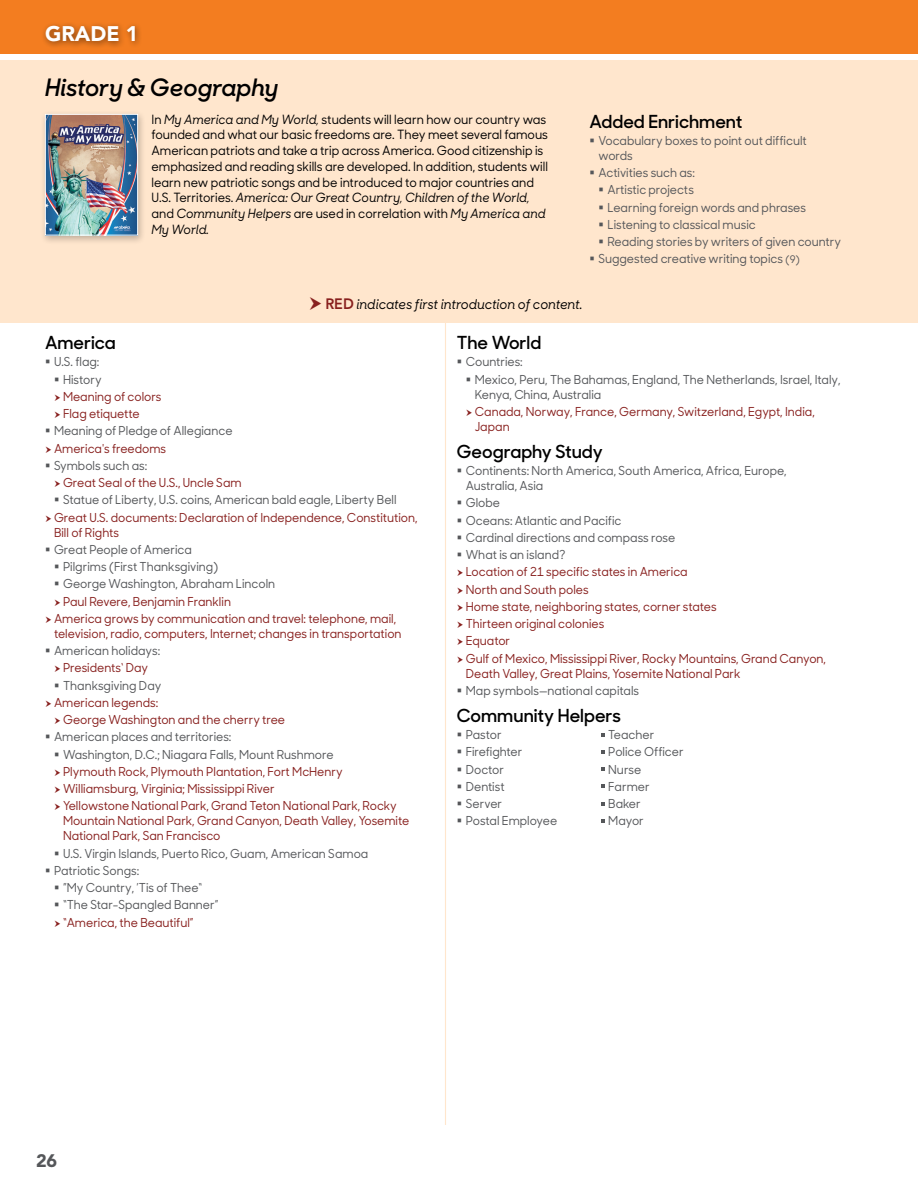
<style>
.page{position:relative;width:918px;height:1188px;background:#fff}
.page>*{position:absolute;margin:0;border:0;box-sizing:border-box;transform-origin:0 0}
.SS_Subjects_Subheads{font:italic 600 24px "Sharp Sans No 1";color:#000}
.t1{font:900 21px "Avenir";color:#fff}
.SS_Subhead_under_ite{font:600 18px "Sharp Sans No 1";color:#000}
.t2{font:900 18px "Avenir";color:#55575a}
.SS_Introduction_to_c{font:italic 500 13.5px "Sharp Sans No 1";color:#000;scale:.95 1}
.SS_Opening_Paragraph{font:500 12.75px/15.8px "Sharp Sans No 1";color:#000;scale:.95 1}
.t3{font:500 12.3px/15px "Sharp Sans No 1";color:#55575a;scale:.95 1}
.t4{font:500 12.3px/15px "Sharp Sans No 1";color:#88201e;scale:.95 1}
.s1{font-style:italic}
.s2{font-size:10.5px}
.s3{font-family:"Avenir";font-weight:800;font-style:normal;font-size:15px;color:#88201e}
</style>
<div class="page">
<hr style="left:445px;top:102px;width:1px;height:1023px;background:#ffe6cd">
<div style="left:0;top:0;width:918px;height:54px;background:#f37d20"></div>
<div style="left:41px;top:21px;width:102px;height:28px;background:#000;opacity:.5"></div>
<svg style="left:601px;top:733px;width:3px;height:4px"></svg>
<svg style="left:601px;top:750px;width:3px;height:4px"></svg>
<svg style="left:601px;top:767px;width:3px;height:4px"></svg>
<svg style="left:601px;top:802px;width:3px;height:4px"></svg>
<svg style="left:601px;top:819px;width:3px;height:4px"></svg>
<div style="left:0;top:60px;width:918px;height:262px;background:#ffe6cd"></div>
<div style="left:40px;top:110px;width:106px;height:135px;background:#000;opacity:.25"></div>
<img style="left:47px;top:116px;width:89px;height:118px">
<div style="left:45px;top:114px;width:93px;height:122px;border:1px solid #fff"></div>
<h2 class="t1" style="left:45px;top:20px;width:95px">GRADE 1</h2>
<p class="SS_Subjects_Subheads" style="left:45px;top:67px;width:235px">History &amp; Geography</p>
<p class="SS_Opening_Paragraph" style="left:152px;top:111px;width:419px">In <span class="s1">My America and My World,</span> students will learn how our country was founded and what our basic freedoms are. They meet several famous American patriots and take a trip across America. Good citizenship is emphasized and reading skills are developed. In addition, students will learn new patriotic songs and be introduced to major countries and U.S. Territories. <span class="s1">America: Our Great Country, Children of the World, </span>and <span class="s1">Community Helpers</span> are used in correlation with <span class="s1">My America and My World.</span></p>
<p class="SS_Subhead_under_ite" style="left:590px;top:107px;width:154px">Added Enrichment</p>
<p class="t3" style="left:598px;top:132px;width:221px">Vocabulary boxes to point out difficult words</p>
<p class="t3" style="left:598px;top:165px;width:103px">Activities such as:</p>
<p class="t3" style="left:608px;top:182px;width:92px">Artistic projects</p>
<p class="t3" style="left:608px;top:199px;width:211px">Learning foreign words and phrases</p>
<p class="t3" style="left:608px;top:216px;width:158px">Listening to classical music</p>
<p class="t3" style="left:608px;top:234px;width:247px">Reading stories by writers of given country</p>
<p class="t3" style="left:598px;top:251px;width:213px">Suggested creative writing topics <span class="s2">(9)</span></p>
<p class="SS_Introduction_to_c" style="left:325px;top:294px;width:272px"><span class="s3">RED</span> indicates first introduction of content.</p>
<p class="SS_Subhead_under_ite" style="left:45px;top:329px;width:72px">America</p>
<p class="t3" style="left:54px;top:354px;width:49px">U.S. flag:</p>
<p class="t3" style="left:63px;top:371px;width:42px">History</p>
<p class="t4" style="left:63px;top:388px;width:105px">Meaning of colors</p>
<p class="t4" style="left:63px;top:406px;width:82px">Flag etiquette</p>
<p class="t3" style="left:54px;top:423px;width:189px">Meaning of Pledge of Allegiance</p>
<p class="t4" style="left:54px;top:440px;width:120px">America's freedoms</p>
<p class="t3" style="left:54px;top:457px;width:100px">Symbols such as:</p>
<p class="t4" style="left:63px;top:475px;width:190px">Great Seal of the U.S., Uncle Sam</p>
<p class="t3" style="left:63px;top:492px;width:353px">Statue of Liberty, U.S. coins, American bald eagle, Liberty Bell</p>
<p class="t4" style="left:54px;top:509px;width:384px">Great U.S. documents: Declaration of Independence, Constitution,<br>Bill of Rights</p>
<p class="t3" style="left:54px;top:541px;width:147px">Great People of America</p>
<p class="t3" style="left:63px;top:559px;width:165px">Pilgrims (First Thanksgiving)</p>
<p class="t3" style="left:63px;top:576px;width:225px">George Washington, Abraham Lincoln</p>
<p class="t4" style="left:63px;top:593px;width:178px">Paul Revere, Benjamin Franklin</p>
<p class="t4" style="left:54px;top:610px;width:367px">America grows by communication and travel: telephone, mail, television, radio, computers, Internet; changes in transportation</p>
<p class="t3" style="left:54px;top:643px;width:113px">American holidays:</p>
<p class="t4" style="left:63px;top:660px;width:91px">Presidents‘ Day</p>
<p class="t3" style="left:63px;top:677px;width:105px">Thanksgiving Day</p>
<p class="t4" style="left:54px;top:694px;width:111px">American legends:</p>
<p class="t4" style="left:63px;top:712px;width:235px">George Washington and the cherry tree</p>
<p class="t3" style="left:54px;top:729px;width:188px">American places and territories:</p>
<p class="t3" style="left:63px;top:746px;width:286px">Washington, D.C.; Niagara Falls, Mount Rushmore</p>
<p class="t4" style="left:63px;top:763px;width:296px">Plymouth Rock, Plymouth Plantation, Fort McHenry</p>
<p class="t4" style="left:63px;top:781px;width:224px">Williamsburg, Virginia; Mississippi River</p>
<p class="t4" style="left:63px;top:798px;width:366px">Yellowstone National Park, Grand Teton National Park, Rocky<br>Mountain National Park, Grand Canyon, Death Valley, Yosemite<br>National Park, San Francisco</p>
<p class="t3" style="left:63px;top:845px;width:323px">U.S. Virgin Islands, Puerto Rico, Guam, American Samoa</p>
<p class="t3" style="left:54px;top:862px;width:91px">Patriotic Songs:</p>
<p class="t3" style="left:63px;top:880px;width:148px">”My Country, ’Tis of Thee“</p>
<p class="t3" style="left:63px;top:897px;width:165px">“The Star-Spangled Banner”</p>
<p class="t4" style="left:63px;top:914px;width:139px">“America, the Beautiful”</p>
<p class="SS_Subhead_under_ite" style="left:457px;top:329px;width:86px">The World</p>
<p class="t3" style="left:466px;top:354px;width:62px">Countries:</p>
<p class="t3" style="left:475px;top:371px;width:387px">Mexico, Peru, The Bahamas, England, The Netherlands, Israel, Italy,<br>Kenya, China, Australia</p>
<p class="t4" style="left:475px;top:403px;width:360px">Canada, Norway, France, Germany, Switzerland, Egypt, India,<br>Japan</p>
<p class="SS_Subhead_under_ite" style="left:457px;top:437px;width:148px">Geography Study</p>
<p class="t3" style="left:466px;top:463px;width:339px">Continents: North America, South America, Africa, Europe,<br>Australia, Asia</p>
<p class="t3" style="left:466px;top:495px;width:38px">Globe</p>
<p class="t3" style="left:466px;top:512px;width:165px">Oceans: Atlantic and Pacific</p>
<p class="t3" style="left:466px;top:529px;width:222px">Cardinal directions and compass rose</p>
<p class="t3" style="left:466px;top:547px;width:107px">What is an island?</p>
<p class="t4" style="left:466px;top:564px;width:235px">Location of 21 specific states in America</p>
<p class="t4" style="left:466px;top:581px;width:131px">North and South poles</p>
<p class="t4" style="left:466px;top:598px;width:266px">Home state, neighboring states, corner states</p>
<p class="t4" style="left:466px;top:616px;width:147px">Thirteen original colonies</p>
<p class="t4" style="left:466px;top:633px;width:48px">Equator</p>
<p class="t4" style="left:466px;top:650px;width:381px">Gulf of Mexico, Mississippi River, Rocky Mountains, Grand Canyon,<br>Death Valley, Great Plains, Yosemite National Park</p>
<p class="t3" style="left:466px;top:682px;width:184px">Map symbols—national capitals</p>
<p class="SS_Subhead_under_ite" style="left:457px;top:701px;width:166px">Community Helpers</p>
<p class="t3" style="left:466px;top:727px;width:39px">Pastor</p>
<p class="t3" style="left:608px;top:727px;width:50px">Teacher</p>
<p class="t3" style="left:466px;top:744px;width:61px">Firefighter</p>
<p class="t3" style="left:608px;top:744px;width:81px">Police Officer</p>
<p class="t3" style="left:466px;top:761px;width:42px">Doctor</p>
<p class="t3" style="left:608px;top:761px;width:36px">Nurse</p>
<p class="t3" style="left:466px;top:778px;width:42px">Dentist</p>
<p class="t3" style="left:608px;top:778px;width:45px">Farmer</p>
<p class="t3" style="left:466px;top:796px;width:40px">Server</p>
<p class="t3" style="left:608px;top:796px;width:36px">Baker</p>
<p class="t3" style="left:466px;top:813px;width:98px">Postal Employee</p>
<p class="t3" style="left:608px;top:813px;width:39px">Mayor</p>
<h3 class="t2" style="left:36px;top:1150px;width:23px">26</h3>
</div>
